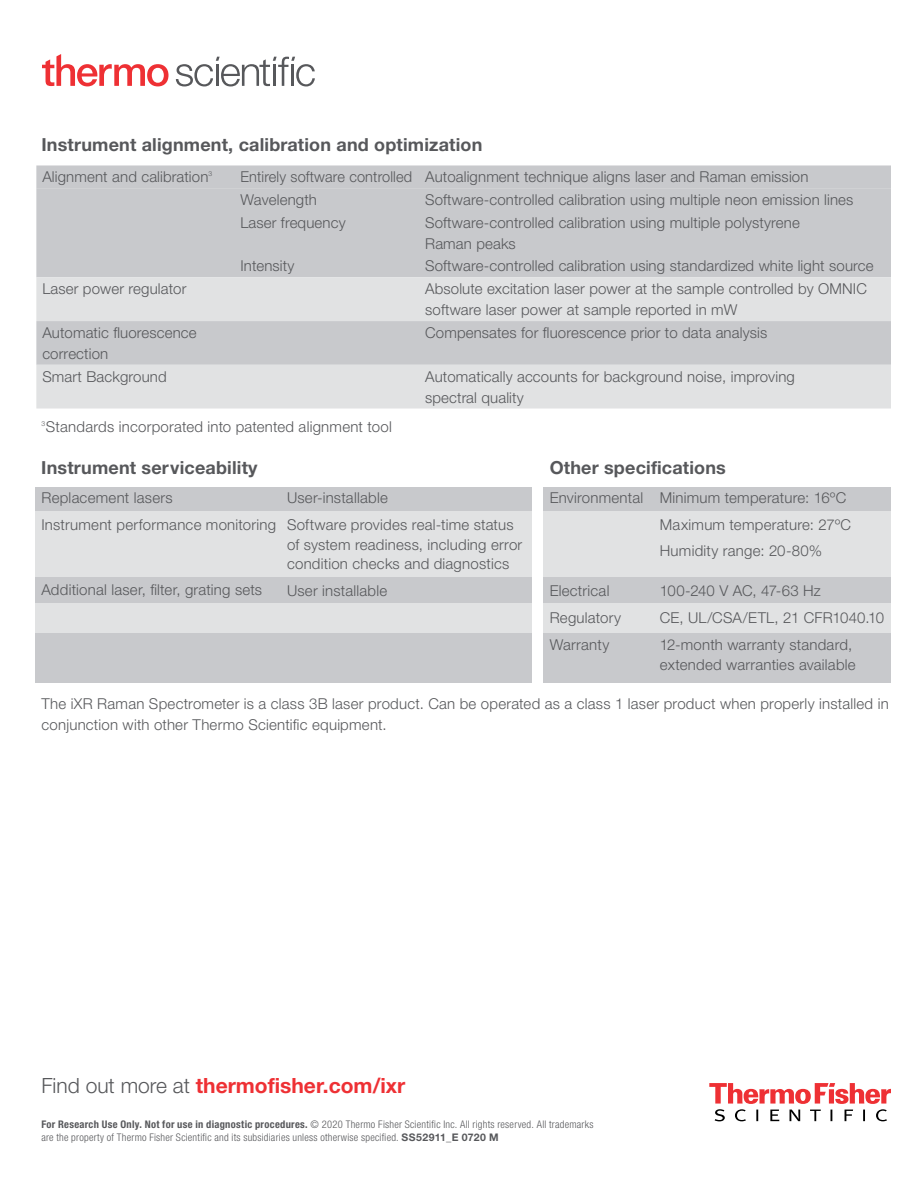
<style>
.page{position:relative;width:918px;height:1188px;background:#fff}
.page>*{position:absolute;margin:0;border:0;box-sizing:border-box;transform-origin:0 0}
.t1{font:700 21px "Helvetica Neue LTW1 G";color:#ee3034}
.t2{font:700 18px "Helvetica Neue LTW1 G";letter-spacing:.01em;color:#57585b}
.t3{font:300 15px/27px "Helvetica Neue LTW1 G";letter-spacing:.01em;color:#57585b}
.t4{font:300 condensed 10.5px/13.5px "Helvetica Neue LTW1 G";letter-spacing:.025em;color:#57585b}
.t5{font:300 6.75px "Helvetica Neue LTW1 G";color:#57585b}
.s1{font-weight:300;color:#57585b}
.s2{font-weight:700}
.s3{font-weight:700;font-stretch:normal}
</style>
<div class="page">
<svg style="left:709px;top:1083px;width:182px;height:38px"></svg>
<svg style="left:176px;top:57px;width:139px;height:29px"></svg>
<svg style="left:42px;top:54px;width:127px;height:32px"></svg>
<div style="left:35px;top:487px;width:496px;height:24px;background:#c8c9cc"></div>
<div style="left:543px;top:487px;width:348px;height:24px;background:#c8c9cc"></div>
<div style="left:35px;top:577px;width:496px;height:28px;background:#c8c9cc"></div>
<div style="left:543px;top:577px;width:348px;height:28px;background:#c8c9cc"></div>
<div style="left:543px;top:632px;width:348px;height:51px;background:#c8c9cc"></div>
<div style="left:35px;top:632px;width:496px;height:51px;background:#c8c9cc"></div>
<div style="left:35px;top:511px;width:496px;height:66px;background:#e1e2e3"></div>
<div style="left:543px;top:511px;width:348px;height:66px;background:#e1e2e3"></div>
<div style="left:543px;top:604px;width:348px;height:29px;background:#e1e2e3"></div>
<div style="left:35px;top:604px;width:496px;height:29px;background:#e1e2e3"></div>
<div style="left:36px;top:165px;width:855px;height:23px;background:#c8c9cc"></div>
<div style="left:36px;top:188px;width:855px;height:89px;background:#c8c9cc"></div>
<svg style="left:36px;top:277px;width:855px;height:132px;fill:#e1e2e3"></svg>
<p class="t2" style="left:41px;top:134px;width:443px">Instrument alignment, calibration and optimization</p>
<p class="t3" style="left:42px;top:163px;width:168px">Alignment and calibration</p>
<p class="t5" style="left:209px;top:170px;width:5px">3</p>
<p class="t3" style="left:240px;top:165px;width:570px;line-height:22.8px">Entirely software controlled Autoalignment technique aligns laser and Raman emission<br>Wavelength</p>
<p class="t3" style="left:425px;top:186px;width:430px">Software-controlled calibration using multiple neon emission lines</p>
<p class="t3" style="left:240px;top:209px;width:107px">Laser frequency</p>
<p class="t3" style="left:425px;top:212px;width:376px;line-height:21px">Software-controlled calibration using multiple polystyrene<br>Raman peaks</p>
<p class="t3" style="left:240px;top:252px;width:56px">Intensity</p>
<p class="t3" style="left:425px;top:252px;width:450px">Software-controlled calibration using standardized white light source</p>
<p class="t3" style="left:42px;top:275px;width:146px">Laser power regulator</p>
<p class="t3" style="left:425px;top:278px;width:443px;line-height:21px">Absolute excitation laser power at the sample controlled by OMNIC software laser power at sample reported in mW</p>
<p class="t3" style="left:42px;top:322px;width:156px;line-height:21px">Automatic fluorescence correction</p>
<p class="t3" style="left:425px;top:319px;width:344px">Compensates for fluorescence prior to data analysis</p>
<p class="t3" style="left:42px;top:363px;width:126px">Smart Background</p>
<p class="t3" style="left:425px;top:366px;width:371px;line-height:21px">Automatically accounts for background noise, improving spectral quality</p>
<p class="t5" style="left:41px;top:419px;width:5px">3</p>
<p class="t3" style="left:46px;top:413px;width:348px">Standards incorporated into patented alignment tool</p>
<p class="t2" style="left:41px;top:457px;width:218px">Instrument serviceability</p>
<p class="t2" style="left:550px;top:457px;width:178px">Other specifications</p>
<p class="t3" style="left:41px;top:484px;width:236px">Replacement lasers<br>Instrument performance monitoring</p>
<p class="t3" style="left:41px;top:576px;width:222px">Additional laser, filter, grating sets</p>
<p class="t3" style="left:287px;top:484px;width:228px">User-installable<br>Software provides real-time status</p>
<p class="t3" style="left:287px;top:535px;width:237px;line-height:19.5px">of system readiness, including error condition checks and diagnostics</p>
<p class="t3" style="left:287px;top:577px;width:102px">User installable</p>
<p class="t3" style="left:550px;top:484px;width:95px">Environmental</p>
<p class="t3" style="left:550px;top:577px;width:73px">Electrical<br>Regulatory<br>Warranty</p>
<p class="t3" style="left:660px;top:484px;width:193px">Minimum temperature: 16ºC<br>Maximum temperature: 27ºC</p>
<p class="t3" style="left:660px;top:537px;width:164px">Humidity range: 20-80%</p>
<p class="t3" style="left:660px;top:577px;width:226px">100-240 V AC, 47-63 Hz<br>CE, UL/CSA/ETL, 21 CFR1040.10<br>12-month warranty standard,</p>
<p class="t3" style="left:660px;top:651px;width:197px">extended warranties available</p>
<p class="t3" style="left:41px;top:694px;width:849px;line-height:21px">The iXR Raman Spectrometer is a class 3B laser product. Can be operated as a class 1 laser product when properly installed in conjunction with other Thermo Scientific equipment.</p>
<h1 class="t1" style="left:41px;top:1073px;width:365px"><span class="s1">Find out more at</span> thermofisher.com/ixr</h1>
<p class="t4" style="left:41px;top:1117px;width:554px"><span class="s2">For Research Use Only. Not for use in diagnostic procedures.</span> © 2020 Thermo Fisher Scientific Inc. All rights reserved. All trademarks are the property of Thermo Fisher Scientific and its subsidiaries unless otherwise specified. <span class="s3">SS52911_E 0720 M</span></p>
</div>
